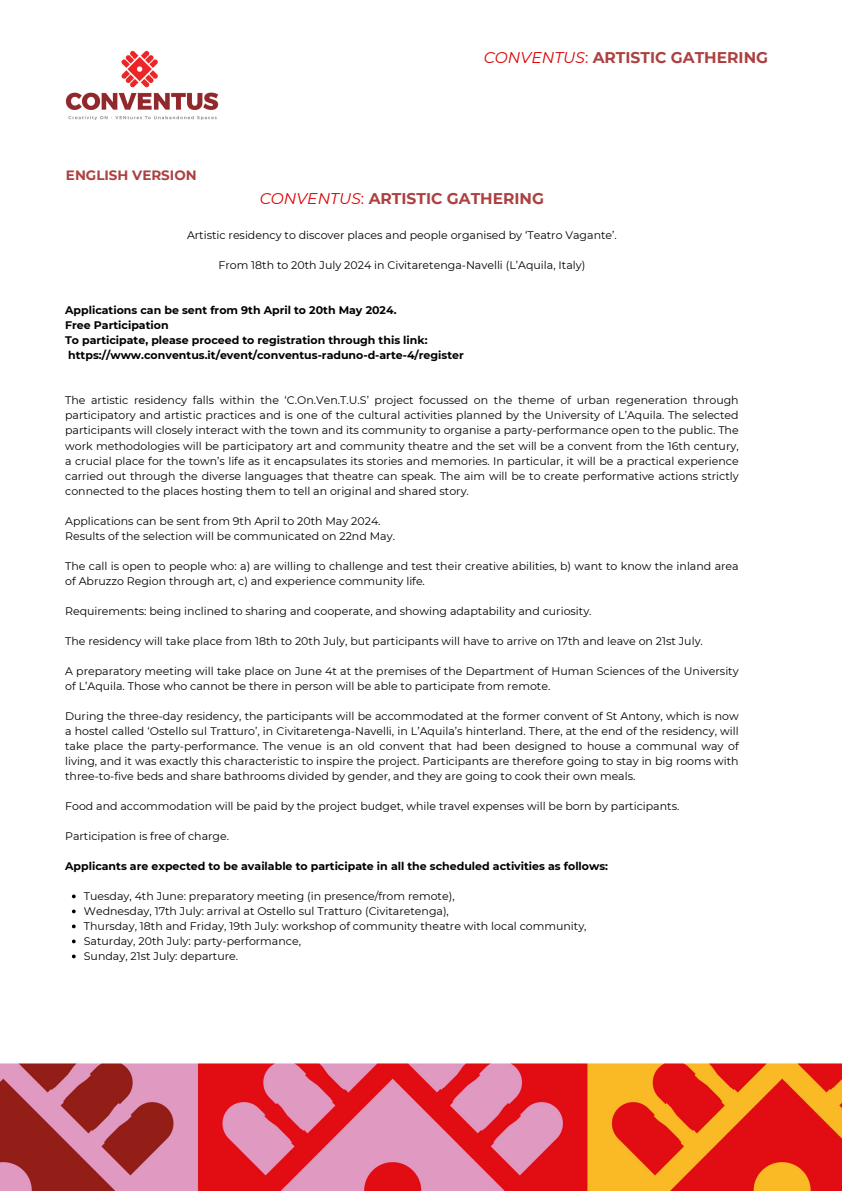
<style>
.page{position:relative;width:842px;height:1191px;background:#fff}
.page>*{position:absolute;margin:0;border:0;box-sizing:border-box;transform-origin:0 0}
.t1{font:700 15.5px "Montserrat";color:#ad4041}
.t2{font:700 13.5px "Montserrat";color:#ad4041}
.t3{font:11px/15px "Montserrat";color:#000}
.t4{font:700 11px/15px "Montserrat";color:#000}
.s1{font-weight:400;font-style:italic;color:#d00}
.s2{font-weight:400;color:#d00}
</style>
<div class="page">
<svg style="left:72px;top:894px;width:4px;height:4px"></svg>
<svg style="left:72px;top:909px;width:4px;height:4px"></svg>
<svg style="left:72px;top:924px;width:4px;height:4px"></svg>
<svg style="left:72px;top:939px;width:4px;height:4px"></svg>
<svg style="left:72px;top:954px;width:4px;height:4px"></svg>
<img style="left:65px;top:50px;width:153px;height:70px">
<img style="left:0;top:1063px;width:842px;height:127px">
<p class="t2" style="left:66px;top:167px;width:132px">ENGLISH VERSION</p>
<h1 class="t1" style="left:484px;top:48px;width:286px"><span class="s1">CONVENTUS</span><span class="s2">:</span> ARTISTIC GATHERING</h1>
<h1 class="t1" style="left:260px;top:189px;width:286px"><span class="s1">CONVENTUS</span><span class="s2">:</span> ARTISTIC GATHERING</h1>
<p class="t3" style="left:187px;top:228px;width:431px">Artistic residency to discover places and people organised by ‘Teatro Vagante’.</p>
<p class="t3" style="left:218px;top:258px;width:368px">From 18th to 20th July 2024 in Civitaretenga-Navelli (L’Aquila, Italy)</p>
<p class="t4" style="left:65px;top:303px;width:400px">Applications can be sent from 9th April to 20th May 2024.<br>Free Participation<br>To participate, please proceed to registration through this link: https://www.conventus.it/event/conventus-raduno-d-arte-4/register</p>
<p class="t3" style="left:65px;top:393px;width:675px;text-align:justify">The artistic residency falls within the ‘C.On.Ven.T.U.S’ project focussed on the theme of urban regeneration through participatory and artistic practices and is one of the cultural activities planned by the University of L’Aquila. The selected participants will closely interact with the town and its community to organise a party-performance open to the public. The work methodologies will be participatory art and community theatre and the set will be a convent from the 16th century, a crucial place for the town’s life as it encapsulates its stories and memories. In particular, it will be a practical experience carried out through the diverse languages that theatre can speak. The aim will be to create performative actions strictly connected to the places hosting them to tell an original and shared story.</p>
<p class="t3" style="left:65px;top:513px;width:331px">Applications can be sent from 9th April to 20th May 2024.<br>Results of the selection will be communicated on 22nd May.</p>
<p class="t3" style="left:65px;top:558px;width:675px">The call is open to people who: a) are willing to challenge and test their creative abilities, b) want to know the inland area of Abruzzo Region through art, c) and experience community life.</p>
<p class="t3" style="left:65px;top:603px;width:528px">Requirements: being inclined to sharing and cooperate, and showing adaptability and curiosity.</p>
<p class="t3" style="left:65px;top:633px;width:639px">The residency will take place from 18th to 20th July, but participants will have to arrive on 17th and leave on 21st July.</p>
<p class="t3" style="left:65px;top:663px;width:675px">A preparatory meeting will take place on June 4t at the premises of the Department of Human Sciences of the University of L’Aquila. Those who cannot be there in person will be able to participate from remote.</p>
<p class="t3" style="left:65px;top:708px;width:675px;text-align:justify">During the three-day residency, the participants will be accommodated at the former convent of St Antony, which is now a hostel called ‘Ostello sul Tratturo’, in Civitaretenga-Navelli, in L’Aquila’s hinterland. There, at the end of the residency, will take place the party-performance. The venue is an old convent that had been designed to house a communal way of living, and it was exactly this characteristic to inspire the project. Participants are therefore going to stay in big rooms with three-to-five beds and share bathrooms divided by gender, and they are going to cook their own meals.</p>
<p class="t3" style="left:65px;top:798px;width:616px">Food and accommodation will be paid by the project budget, while travel expenses will be born by participants.</p>
<p class="t3" style="left:65px;top:828px;width:165px">Participation is free of charge.</p>
<p class="t4" style="left:65px;top:858px;width:544px">Applicants are expected to be available to participate in all the scheduled activities as follows:</p>
<p class="t3" style="left:84px;top:888px;width:504px">Tuesday, 4th June: preparatory meeting (in presence/from remote),<br>Wednesday, 17th July: arrival at Ostello sul Tratturo (Civitaretenga),<br>Thursday, 18th and Friday, 19th July: workshop of community theatre with local community, Saturday, 20th July: party-performance,<br>Sunday, 21st July: departure.</p>
</div>
